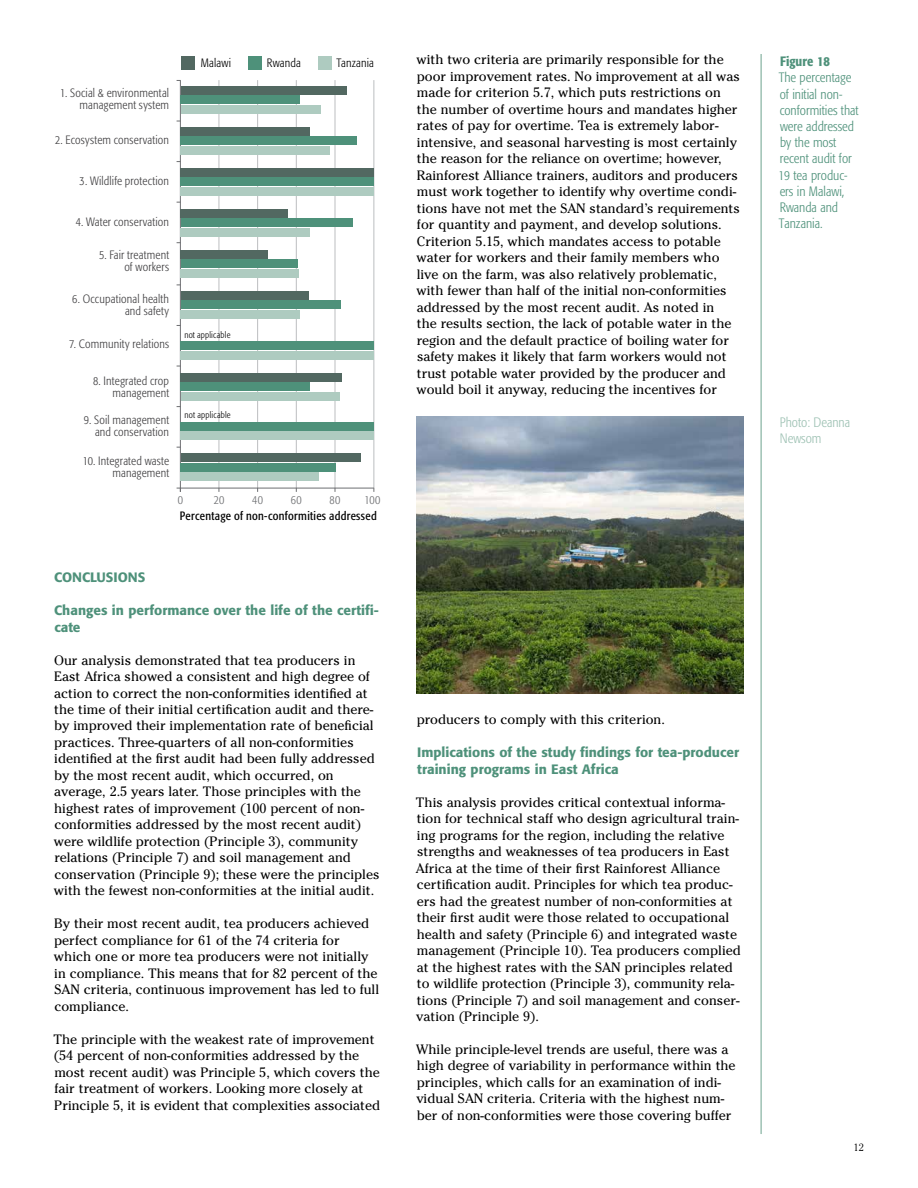
<style>
.page{position:relative;width:918px;height:1188px;background:#fff}
.page>*{position:absolute;margin:0;border:0;box-sizing:border-box;transform-origin:0 0}
.t1{font:13.5px/16.5px "Cheltenham";color:#000}
.t2{font:500 13.5px/16.5px "Formata";color:#4e917a}
.t3{font:300 condensed 13.5px/16.2px "Formata";color:#4e917a}
.t4{font:300 condensed 13.5px/16.2px "Formata";color:#9dc1b3}
.t5{font:500 condensed 13.5px "Formata";color:#4e917a}
.t6{font:300 condensed 12px/12px "Formata";letter-spacing:.015em;color:#414042;text-align:right}
.t7{font:condensed 12px "Formata";letter-spacing:.025em;color:#000}
.t8{font:300 condensed 12px "Formata";letter-spacing:.01em;color:#000}
.t9{font:300 condensed 12px "Formata";letter-spacing:.03em;color:#6d6e71}
.t10{font:300 10.5px "Cheltenham";color:#000}
.t11{font:300 condensed 9px "Formata";letter-spacing:.02em;color:#000}
</style>
<div class="page">
<hr style="left:760px;top:54px;width:2px;height:1080px;background:#9dc1b3">
<hr style="left:180px;top:80px;width:1px;height:412px;background:#6d6e71">
<hr style="left:219px;top:80px;width:1px;height:408px;background:#bcbec0">
<hr style="left:257px;top:80px;width:1px;height:408px;background:#bcbec0">
<hr style="left:296px;top:80px;width:1px;height:408px;background:#bcbec0">
<hr style="left:335px;top:80px;width:1px;height:408px;background:#bcbec0">
<hr style="left:374px;top:80px;width:1px;height:408px;background:#bcbec0">
<hr style="left:177px;top:488px;width:197px;height:1px;background:#6d6e71">
<div style="left:248px;top:57px;width:13px;height:13px;background:#4e917a"></div>
<div style="left:318px;top:57px;width:13px;height:13px;background:#aecbc0"></div>
<div style="left:182px;top:57px;width:13px;height:13px;background:#526861"></div>
<div style="left:181px;top:86px;width:166px;height:9px;background:#526861"></div>
<div style="left:181px;top:96px;width:119px;height:8px;background:#4e917a"></div>
<div style="left:181px;top:105px;width:140px;height:9px;background:#aecbc0"></div>
<div style="left:181px;top:127px;width:129px;height:9px;background:#526861"></div>
<div style="left:181px;top:168px;width:193px;height:9px;background:#526861"></div>
<div style="left:181px;top:137px;width:176px;height:8px;background:#4e917a"></div>
<div style="left:181px;top:146px;width:149px;height:9px;background:#aecbc0"></div>
<div style="left:181px;top:177px;width:193px;height:9px;background:#4e917a"></div>
<div style="left:181px;top:187px;width:193px;height:9px;background:#aecbc0"></div>
<div style="left:181px;top:209px;width:107px;height:9px;background:#526861"></div>
<div style="left:181px;top:219px;width:171px;height:8px;background:#4e917a"></div>
<div style="left:181px;top:228px;width:129px;height:9px;background:#aecbc0"></div>
<div style="left:181px;top:250px;width:87px;height:9px;background:#526861"></div>
<div style="left:181px;top:260px;width:116px;height:8px;background:#4e917a"></div>
<div style="left:181px;top:269px;width:118px;height:9px;background:#aecbc0"></div>
<div style="left:181px;top:291px;width:127px;height:9px;background:#526861"></div>
<div style="left:181px;top:301px;width:159px;height:8px;background:#4e917a"></div>
<div style="left:181px;top:310px;width:119px;height:9px;background:#aecbc0"></div>
<div style="left:181px;top:341px;width:193px;height:9px;background:#4e917a"></div>
<div style="left:181px;top:351px;width:193px;height:9px;background:#aecbc0"></div>
<div style="left:181px;top:373px;width:161px;height:9px;background:#526861"></div>
<div style="left:181px;top:383px;width:129px;height:8px;background:#4e917a"></div>
<div style="left:181px;top:392px;width:159px;height:9px;background:#aecbc0"></div>
<div style="left:181px;top:422px;width:193px;height:9px;background:#4e917a"></div>
<div style="left:181px;top:431px;width:193px;height:9px;background:#aecbc0"></div>
<div style="left:181px;top:453px;width:179px;height:9px;background:#526861"></div>
<div style="left:181px;top:463px;width:155px;height:9px;background:#4e917a"></div>
<div style="left:181px;top:472px;width:138px;height:9px;background:#aecbc0"></div>
<img style="left:417px;top:417px;width:326px;height:276px">
<p class="t6" style="left:60px;top:87px;width:110px">1. Social &amp; environmental management system</p>
<p class="t6" style="left:55px;top:134px;width:115px">2. Ecosystem conservation</p>
<p class="t6" style="left:80px;top:175px;width:91px">3. Wildlife protection</p>
<p class="t6" style="left:76px;top:216px;width:95px">4. Water conservation</p>
<p class="t6" style="left:99px;top:249px;width:72px">5. Fair treatment of workers</p>
<p class="t6" style="left:72px;top:293px;width:98px">6. Occupational health and safety</p>
<p class="t6" style="left:69px;top:338px;width:101px">7. Community relations</p>
<p class="t6" style="left:93px;top:375px;width:78px">8. Integrated crop management</p>
<p class="t6" style="left:84px;top:414px;width:87px">9. Soil management and conservation</p>
<p class="t6" style="left:83px;top:455px;width:88px">10. Integrated waste management</p>
<p class="t8" style="left:201px;top:56px;width:32px">Malawi</p>
<p class="t8" style="left:267px;top:56px;width:36px">Rwanda</p>
<p class="t11" style="left:184px;top:329px;width:48px">not applicable</p>
<p class="t11" style="left:185px;top:410px;width:48px">not applicable</p>
<p class="t8" style="left:337px;top:56px;width:39px">Tanzania</p>
<p class="t1" style="left:417px;top:51px;width:325px">with two criteria are primarily responsible for the poor improvement rates. No improvement at all was made for criterion 5.7, which puts restrictions on the number of overtime hours and mandates higher rates of pay for overtime. Tea is extremely labor&shy;intensive, and seasonal harvesting is most certainly the reason for the reliance on overtime; however, Rainforest Alliance trainers, auditors and producers must work together to identify why overtime condi&shy;tions have not met the SAN standard’s requirements for quantity and payment, and develop solutions.<br>Criterion 5.15, which mandates access to potable water for workers and their family members who live on the farm, was also relatively problematic, with fewer than half of the initial non-conformities addressed by the most recent audit. As noted in<br>the results section, the lack of potable water in the region and the default practice of boiling water for safety makes it likely that farm workers would not trust potable water provided by the producer and would boil it anyway, reducing the incentives for</p>
<p class="t9" style="left:178px;top:493px;width:7px">0</p>
<p class="t9" style="left:214px;top:493px;width:12px">20</p>
<p class="t9" style="left:252px;top:493px;width:12px">40</p>
<p class="t9" style="left:291px;top:493px;width:12px">60</p>
<p class="t9" style="left:330px;top:493px;width:12px">80</p>
<p class="t9" style="left:364px;top:493px;width:17px">100</p>
<p class="t7" style="left:180px;top:509px;width:198px">Percentage of non-conformities addressed</p>
<p class="t2" style="left:54px;top:569px;width:93px">CONCLUSIONS</p>
<p class="t2" style="left:54px;top:602px;width:326px">Changes in performance over the life of the certifi&shy;cate</p>
<p class="t1" style="left:54px;top:652px;width:327px">Our analysis demonstrated that tea producers in East Africa showed a consistent and high degree of action to correct the non-conformities identified at the time of their initial certification audit and there&shy;by improved their implementation rate of beneficial practices. Three-quarters of all non-conformities identified at the first audit had been fully addressed by the most recent audit, which occurred, on average, 2.5 years later. Those principles with the highest rates of improvement (100 percent of non&shy;conformities addressed by the most recent audit) were wildlife protection (Principle 3), community relations (Principle 7) and soil management and conservation (Principle 9); these were the principles with the fewest non-conformities at the initial audit.</p>
<p class="t1" style="left:54px;top:916px;width:327px">By their most recent audit, tea producers achieved perfect compliance for 61 of the 74 criteria for which one or more tea producers were not initially in compliance. This means that for 82 percent of the SAN criteria, continuous improvement has led to full compliance.</p>
<p class="t1" style="left:53px;top:1031px;width:328px">The principle with the weakest rate of improvement (54 percent of non-conformities addressed by the most recent audit) was Principle 5, which covers the fair treatment of workers. Looking more closely at Principle 5, it is evident that complexities associated</p>
<p class="t1" style="left:417px;top:711px;width:250px">producers to comply with this criterion.</p>
<p class="t2" style="left:417px;top:744px;width:324px">Implications of the study findings for tea-producer training programs in East Africa</p>
<p class="t1" style="left:416px;top:794px;width:327px">This analysis provides critical contextual informa&shy;tion for technical staff who design agricultural train&shy;ing programs for the region, including the relative strengths and weaknesses of tea producers in East Africa at the time of their first Rainforest Alliance certification audit. Principles for which tea produc&shy;ers had the greatest number of non-conformities at their first audit were those related to occupational health and safety (Principle 6) and integrated waste management (Principle 10). Tea producers complied at the highest rates with the SAN principles related to wildlife protection (Principle 3), community rela&shy;tions (Principle 7) and soil management and conser&shy;vation (Principle 9).</p>
<p class="t1" style="left:416px;top:1041px;width:321px">While principle-level trends are useful, there was a high degree of variability in performance within the principles, which calls for an examination of indi&shy;vidual SAN criteria. Criteria with the highest num&shy;ber of non-conformities were those covering buffer</p>
<p class="t5" style="left:780px;top:53px;width:51px">Figure 18</p>
<p class="t3" style="left:778px;top:70px;width:82px">The percentage of initial non&shy;conformities that were addressed by the most recent audit for<br>19 tea produc&shy;ers in Malawi,<br>Rwanda and<br>Tanzania.</p>
<p class="t4" style="left:780px;top:414px;width:72px">Photo: Deanna<br>Newsom</p>
<p class="t10" style="left:854px;top:1141px;width:12px">12</p>
</div>
